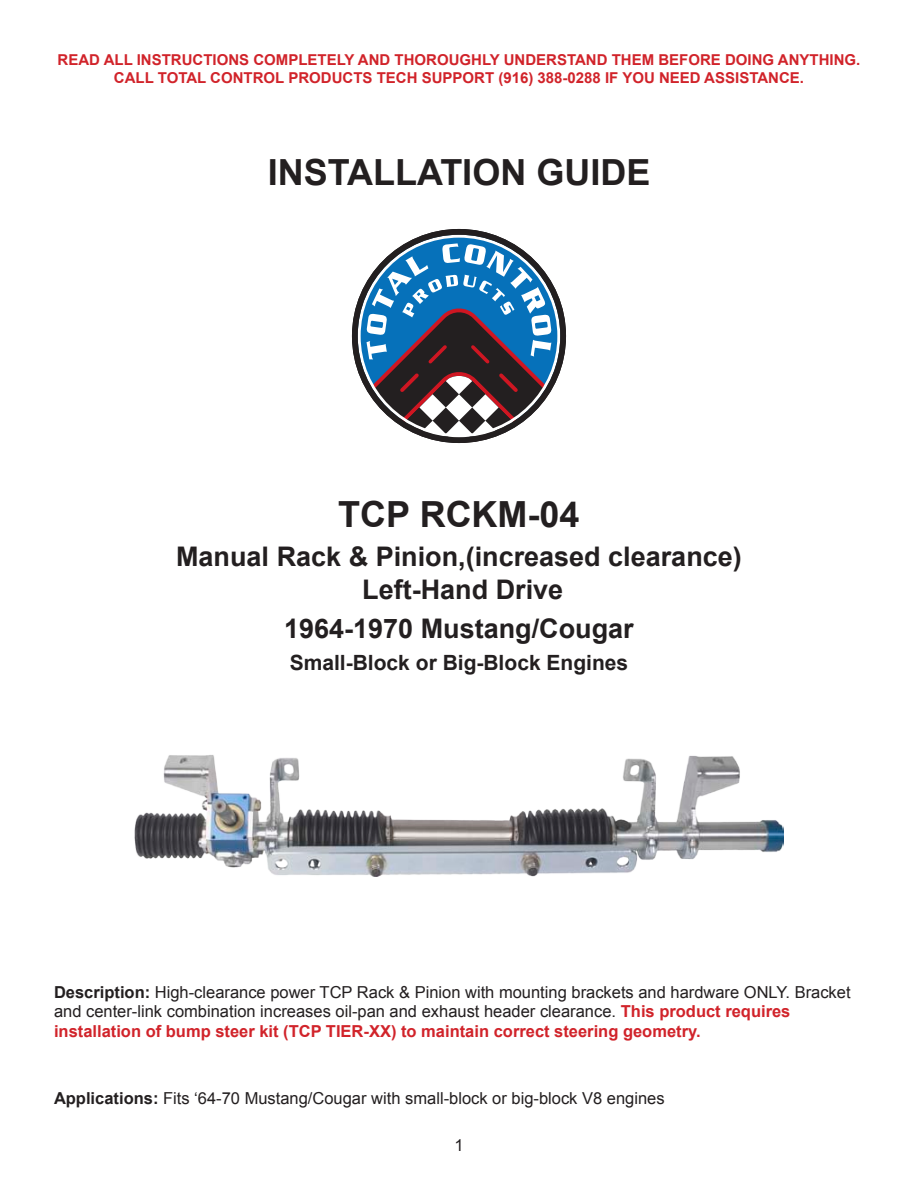
<style>
.page{position:relative;width:918px;height:1188px;background:#fff}
.page>*{position:absolute;margin:0;border:0;box-sizing:border-box;transform-origin:0 0}
.Heading_1{font:700 36px "Arial";color:#231f20}
.Heading_2{font:700 27px/32.4px "Arial";color:#231f20;text-align:center}
.Heading_2-2{font:700 21px "Arial";color:#231f20}
.Body_Text{font:16.5px/19.8px "Arial";color:#231f20}
.t1{font:700 15px/18px "Arial";color:#d1232a;text-align:center}
.s1{font-weight:700}
.s2{font-weight:700;color:#d1232a}
</style>
<div class="page">
<div style="left:352px;top:229px;width:214px;height:214px;border:6px solid #231f20;border-radius:50%"></div>
<svg style="left:359px;top:243px;width:200px;height:195px"></svg>
<img style="left:135px;top:755px;width:648px;height:121px">
<p class="t1" style="left:58px;top:51px;width:804px">READ ALL INSTRUCTIONS COMPLETELY AND THOROUGHLY UNDERSTAND THEM BEFORE DOING ANYTHING.<br>CALL TOTAL CONTROL PRODUCTS TECH SUPPORT (916) 388-0288 IF YOU NEED ASSISTANCE.</p>
<p class="Heading_1" style="left:268px;top:149px;width:384px">INSTALLATION GUIDE</p>
<p class="Heading_1" style="left:338px;top:491px;width:243px">TCP RCKM-04</p>
<p class="Heading_2" style="left:176px;top:542px;width:567px">Manual Rack &amp; Pinion,(increased clearance)<br>Left-Hand Drive</p>
<p class="Heading_2" style="left:284px;top:613px;width:351px">1964-1970 Mustang/Cougar</p>
<p class="Heading_2-2" style="left:290px;top:649px;width:340px">Small-Block or Big-Block Engines</p>
<p class="Body_Text" style="left:54px;top:982px;width:798px"><span class="s1">Description:</span> High-clearance power TCP Rack &amp; Pinion with mounting brackets and hardware ONLY. Bracket and center-link combination increases oil-pan and exhaust header clearance. <span class="s2">This product requires installation of bump steer kit (TCP TIER-XX) to maintain correct steering geometry.</span></p>
<p class="Body_Text" style="left:54px;top:1088px;width:612px"><span class="s1">Applications:</span> Fits ‘64-70 Mustang/Cougar with small-block or big-block V8 engines</p>
<p class="Body_Text" style="left:454px;top:1136px;width:11px">1</p>
</div>
